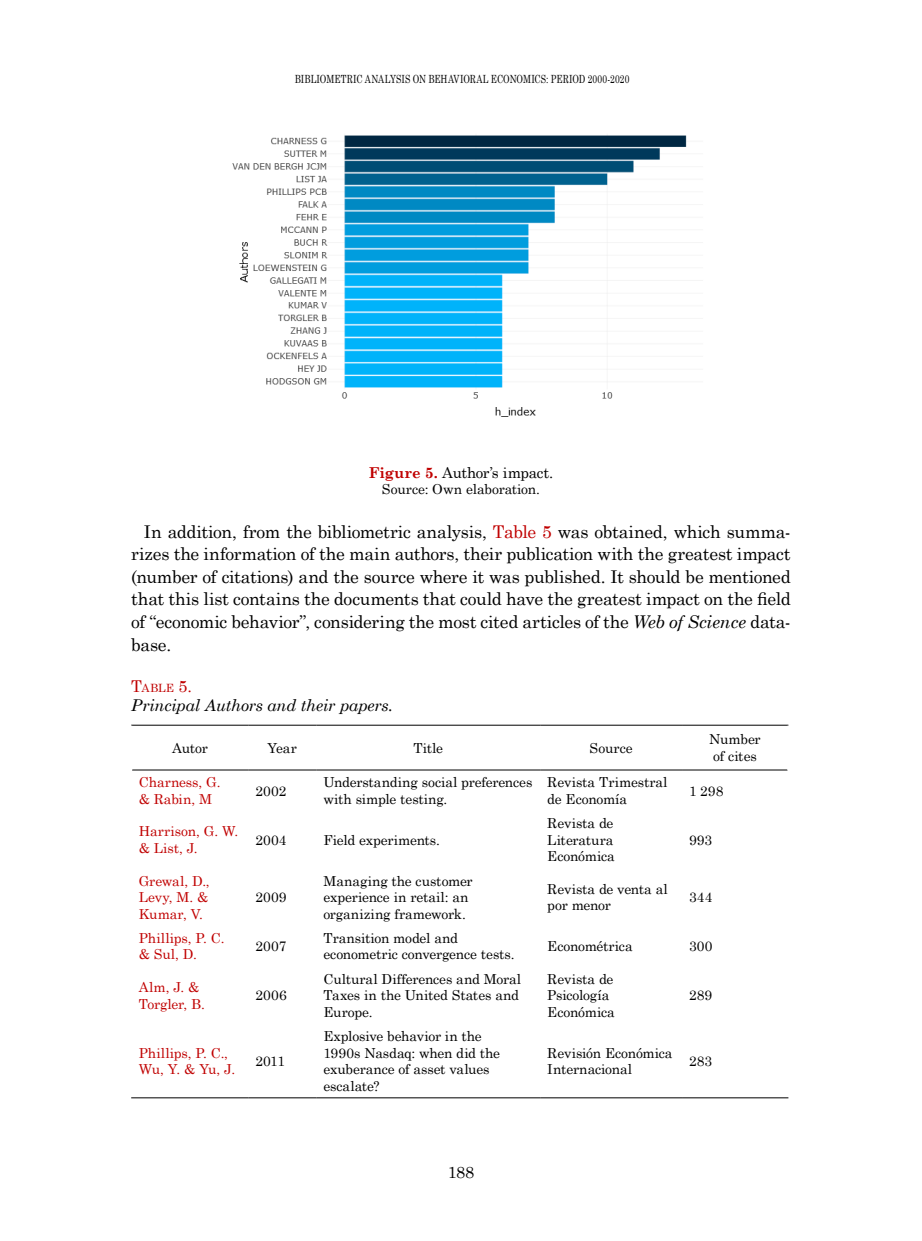
<style>
.page{position:relative;width:922px;height:1241px;background:#fff}
.page>*{position:absolute;margin:0;border:0;box-sizing:border-box;transform-origin:0 0}
.t1{font:17.5px/22.5px "Century Schoolbook";letter-spacing:-.015em;color:#000}
.t2{font:italic 16.25px "Century Schoolbook";letter-spacing:-.015em;color:#000}
.t3{font:16.25px "Century Schoolbook";color:#000}
.t4{font:15px "Century Schoolbook";letter-spacing:-.02em;color:#000}
.t5{font:13.75px/16.5px "Century Schoolbook";letter-spacing:-.005em;color:#000}
.t6{font:13.75px/16.5px "Century Schoolbook";letter-spacing:-.005em;color:#c00000}
.t7{font:11.38px "Century Schoolbook";color:#c00000}
.t8{font:11.25px "Century Schoolbook";letter-spacing:.02em;color:#000;scale:.75 1}
.t9{font:11.25px "Century Schoolbook";letter-spacing:.05em;color:#000;scale:.75 1}
.s1{font-weight:700;color:#c00000}
.s2{color:#c00000}
.s3{font-style:italic}
.s4{font-size:16.25px}
</style>
<div class="page">
<img style="left:232px;top:135px;width:455px;height:282px">
<svg style="left:132px;top:725px;width:655px;height:46px"></svg>
<hr style="left:248px;top:725px;width:1px;height:44px;background:#fff">
<hr style="left:316px;top:725px;width:1px;height:44px;background:#fff">
<hr style="left:539px;top:725px;width:1px;height:44px;background:#fff">
<hr style="left:681px;top:725px;width:1px;height:44px;background:#fff">
<hr style="left:248px;top:770px;width:1px;height:40px;background:#fff">
<hr style="left:316px;top:770px;width:1px;height:40px;background:#fff">
<hr style="left:539px;top:770px;width:1px;height:40px;background:#fff">
<hr style="left:681px;top:770px;width:1px;height:40px;background:#fff">
<hr style="left:131px;top:724px;width:117px;height:1px;background:#000">
<hr style="left:248px;top:724px;width:68px;height:1px;background:#000">
<hr style="left:316px;top:724px;width:224px;height:1px;background:#000">
<hr style="left:540px;top:724px;width:141px;height:1px;background:#000">
<hr style="left:681px;top:724px;width:107px;height:1px;background:#000">
<hr style="left:132px;top:769px;width:116px;height:1px;background:#000">
<hr style="left:248px;top:769px;width:68px;height:1px;background:#000">
<hr style="left:316px;top:769px;width:224px;height:1px;background:#000">
<hr style="left:540px;top:769px;width:141px;height:1px;background:#000">
<hr style="left:681px;top:769px;width:106px;height:1px;background:#000">
<hr style="left:131px;top:1097px;width:117px;height:1px;background:#000">
<hr style="left:248px;top:1097px;width:68px;height:1px;background:#000">
<hr style="left:316px;top:1097px;width:224px;height:1px;background:#000">
<hr style="left:540px;top:1097px;width:141px;height:1px;background:#000">
<hr style="left:681px;top:1097px;width:107px;height:1px;background:#000">
<p class="t8" style="left:295px;top:70px;width:17px">Bibliometric</p>
<p class="t8" style="left:365px;top:70px;width:10px">anal</p>
<p class="t9" style="left:390px;top:70px;width:102px">ysis on Behavioral</p>
<p class="t8" style="left:490px;top:70px;width:18px">Economics</p>
<p class="t8" style="left:546px;top:70px;width:15px">: period</p>
<p class="t8" style="left:587px;top:70px;width:57px">2000-2020</p>
<p class="t4" style="left:368px;top:459px;width:186px"><span class="s1">Figure 5.</span> Author’s impact.</p>
<p class="t5" style="left:382px;top:479px;width:159px">Source: Own elaboration.</p>
<p class="t1" style="left:131px;top:518px;width:661px;text-indent:13px">In addition, from the bibliometric analysis, <span class="s2">Table 5</span> was obtained, which summa&shy;rizes the information of the main authors, their publication with the greatest impact (number of citations) and the source where it was published. It should be mentioned that this list contains the documents that could have the greatest impact on the field of “economic behavior”, considering the most cited articles of the <span class="s3">Web of Science</span> data&shy;base.</p>
<p class="t7" style="left:131px;top:678px;width:62px"><span class="s4">T</span>able <span class="s4">5.</span></p>
<p class="t2" style="left:131px;top:692px;width:263px">Principal Authors and their papers.</p>
<p class="t5" style="left:172px;top:738px;width:37px">Autor</p>
<p class="t5" style="left:267px;top:738px;width:31px">Year</p>
<p class="t5" style="left:413px;top:738px;width:31px">Title</p>
<p class="t5" style="left:589px;top:738px;width:44px">Source</p>
<p class="t5" style="left:709px;top:730px;width:53px">Number of cites</p>
<p class="t6" style="left:139px;top:772px;width:83px">Charness, G. &amp; Rabin, M</p>
<p class="t5" style="left:255px;top:781px;width:33px">2002</p>
<p class="t5" style="left:323px;top:772px;width:210px">Understanding social preferences with simple testing.</p>
<p class="t5" style="left:547px;top:772px;width:122px">Revista Trimestral de Economía</p>
<p class="t5" style="left:689px;top:781px;width:36px">1 298</p>
<p class="t6" style="left:139px;top:821px;width:101px">Harrison, G. W. &amp; List, J.</p>
<p class="t5" style="left:255px;top:830px;width:33px">2004</p>
<p class="t5" style="left:323px;top:830px;width:118px">Field experiments.</p>
<p class="t5" style="left:547px;top:813px;width:69px;text-align:justify">Revista de Literatura Económica</p>
<p class="t5" style="left:689px;top:830px;width:25px">993</p>
<p class="t6" style="left:139px;top:871px;width:72px;text-align:justify">Grewal, D., Levy, M. &amp; Kumar, V.</p>
<p class="t5" style="left:255px;top:887px;width:33px">2009</p>
<p class="t5" style="left:323px;top:871px;width:151px">Managing the customer experience in retail: an organizing framework.</p>
<p class="t5" style="left:547px;top:879px;width:122px">Revista de venta al por menor</p>
<p class="t5" style="left:689px;top:887px;width:25px">344</p>
<p class="t6" style="left:139px;top:928px;width:87px">Phillips, P. C. &amp; Sul, D.</p>
<p class="t5" style="left:255px;top:936px;width:33px">2007</p>
<p class="t5" style="left:323px;top:928px;width:193px">Transition model and econometric convergence tests.</p>
<p class="t5" style="left:547px;top:936px;width:87px">Econométrica</p>
<p class="t5" style="left:689px;top:936px;width:25px">300</p>
<p class="t6" style="left:139px;top:977px;width:68px">Alm, J. &amp;<br>Torgler, B.</p>
<p class="t5" style="left:255px;top:985px;width:33px">2006</p>
<p class="t5" style="left:323px;top:969px;width:199px">Cultural Differences and Moral<br>Taxes in the United States and<br>Europe.</p>
<p class="t5" style="left:547px;top:969px;width:69px">Revista de<br>Psicología<br>Económica</p>
<p class="t5" style="left:689px;top:985px;width:25px">289</p>
<p class="t6" style="left:139px;top:1043px;width:98px">Phillips, P. C.,<br>Wu, Y. &amp; Yu, J.</p>
<p class="t5" style="left:255px;top:1051px;width:31px">2011</p>
<p class="t5" style="left:323px;top:1026px;width:178px">Explosive behavior in the<br>1990s Nasdaq: when did the exuberance of asset values escalate?</p>
<p class="t3" style="left:447px;top:1158px;width:28px">188</p>
<p class="t5" style="left:547px;top:1043px;width:127px">Revisión Económica<br>Internacional</p>
<p class="t5" style="left:689px;top:1051px;width:25px">283</p>
</div>
